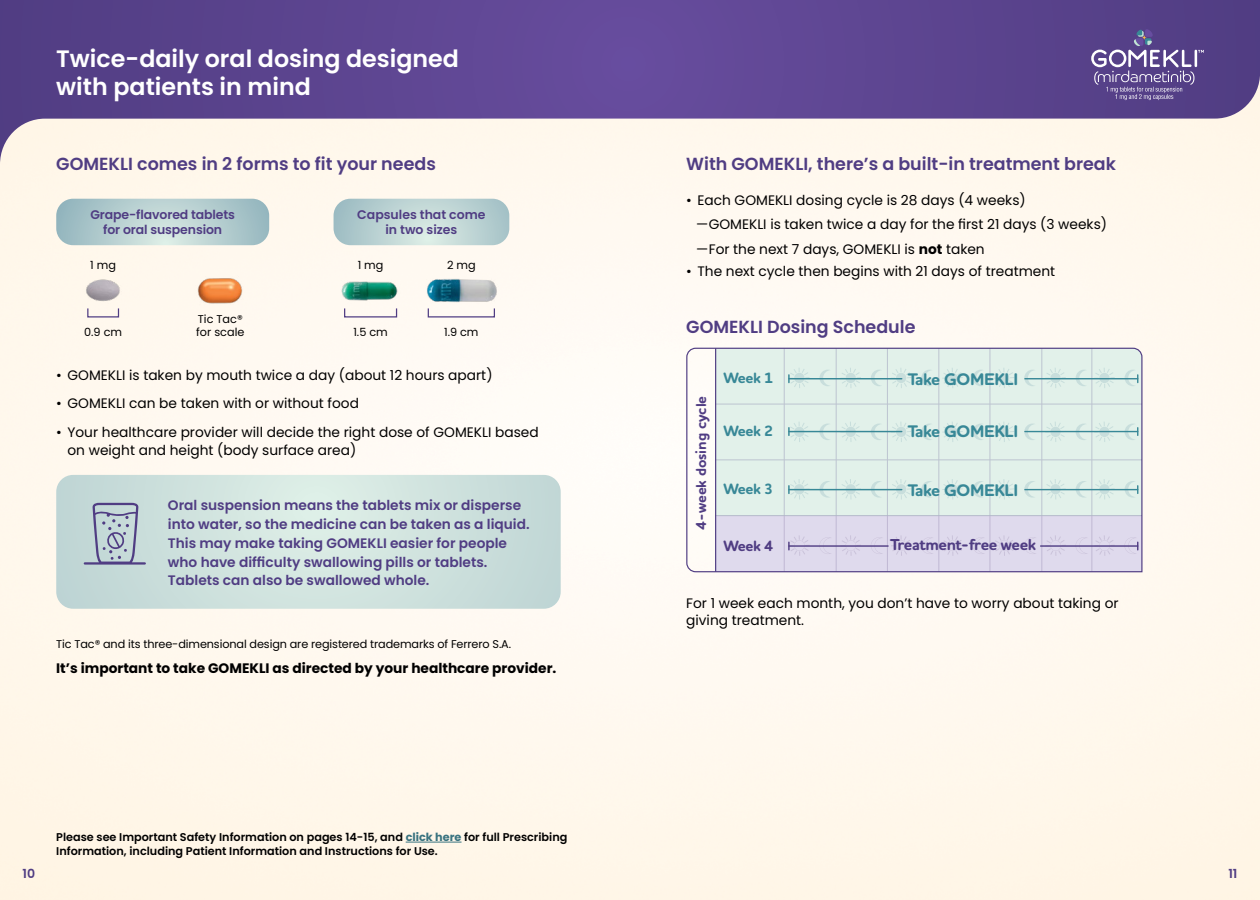
<style>
.page{position:relative;width:1260px;height:900px;background:#fff}
.page>*{position:absolute;margin:0;border:0;box-sizing:border-box;transform-origin:0 0}
.t1{font:600 23.75px/27.5px "Poppins";color:#fff}
.t2{font:600 17.5px "Poppins";color:#503d83}
.t3{font:700 17.12px "Houschka Rounded";letter-spacing:-.02em;color:#388897}
.t4{font:700 16.12px "Houschka Rounded";letter-spacing:-.02em;color:#503d83}
.t5{font:700 15.25px "Houschka Rounded";letter-spacing:-.02em;color:#388897}
.t6{font:700 15.25px "Houschka Rounded";color:#503d83}
.t7{font:700 14.75px "Houschka Rounded";color:#503d83}
.t8{font:13.75px/24.5px "Poppins";color:#000}
.t9{font:600 13.75px/18.8px "Poppins";color:#503d83}
.t10{font:700 13.75px "Poppins";color:#000}
.t11{font:600 12.5px/15px "Poppins";letter-spacing:-.01em;color:#503d83;text-align:center}
.t12{font:600 11.25px/13.8px "Poppins";color:#000}
.t13{font:11.25px/13.8px "Poppins";letter-spacing:-.01em;color:#000}
.s1{font-weight:700}
.s2{font-weight:700;color:#397380}
</style>
<div class="page">
<svg style="left:0;top:0;width:630px;height:165px;background:#8875a8"></svg>
<svg style="left:630px;top:0;width:630px;height:119px;background:#5e4691"></svg>
<svg style="left:1091px;top:29px;width:113px;height:71px;background:#6d5c98"></svg>
<img style="left:63px;top:270px;width:81px;height:41px">
<img style="left:180px;top:270px;width:81px;height:41px">
<img style="left:337px;top:271px;width:69px;height:41px">
<img style="left:417px;top:274px;width:88px;height:32px">
<hr style="left:406px;top:842px;width:56px;height:1px;background:#397380">
<svg style="left:334px;top:199px;width:175px;height:46px;background:#bdd3d3"></svg>
<div style="left:344px;top:308px;width:53px;height:10px;border:1px solid #503d83"></div>
<div style="left:428px;top:308px;width:67px;height:10px;border:1px solid #503d83"></div>
<svg style="left:56px;top:475px;width:505px;height:134px;background:#cee1dd"></svg>
<div style="left:87px;top:308px;width:32px;height:10px;border:1px solid #503d83"></div>
<svg style="left:56px;top:199px;width:213px;height:46px;background:#b5cecf"></svg>
<svg style="left:686px;top:348px;width:457px;height:224px;background:#dee8e8"></svg>
<svg style="left:788px;top:375px;width:2px;height:8px"></svg>
<hr style="left:789px;top:378px;width:113px;height:1px;background:#388897">
<hr style="left:1025px;top:378px;width:113px;height:1px;background:#388897">
<svg style="left:788px;top:428px;width:2px;height:7px"></svg>
<hr style="left:789px;top:431px;width:113px;height:1px;background:#388897">
<hr style="left:1025px;top:431px;width:113px;height:1px;background:#388897">
<svg style="left:788px;top:486px;width:2px;height:7px"></svg>
<hr style="left:789px;top:489px;width:113px;height:1px;background:#388897">
<hr style="left:1025px;top:489px;width:113px;height:1px;background:#388897">
<svg style="left:788px;top:535px;width:350px;height:21px;background:#d9d3e8"></svg>
<hr style="left:789px;top:545px;width:99px;height:2px;background:#503d83">
<svg style="left:84px;top:503px;width:62px;height:62px;background:#adb9c6"></svg>
<h1 class="t1" style="left:56px;top:45px;width:404px">Twice-daily oral dosing designed with patients in mind</h1>
<p class="t2" style="left:56px;top:154px;width:381px">GOMEKLI comes in 2 forms to fit your needs</p>
<p class="t2" style="left:686px;top:154px;width:431px">With GOMEKLI, there’s a built-in treatment break</p>
<p class="t8" style="left:696px;top:188px;width:412px;text-indent:-10px">• Each GOMEKLI dosing cycle is 28 days (4 weeks)<br>—GOMEKLI is taken twice a day for the first 21 days (3 weeks) —For the next 7 days, GOMEKLI is <span class="s1">not</span> taken</p>
<p class="t8" style="left:686px;top:259px;width:370px">• The next cycle then begins with 21 days of treatment</p>
<p class="t11" style="left:90px;top:207px;width:146px">Grape-flavored tablets for oral suspension</p>
<p class="t11" style="left:357px;top:207px;width:130px">Capsules that come in two sizes</p>
<p class="t13" style="left:358px;top:258px;width:27px">1 mg</p>
<p class="t13" style="left:447px;top:258px;width:30px">2 mg</p>
<p class="t13" style="left:90px;top:258px;width:27px">1 mg</p>
<p class="t13" style="left:196px;top:312px;width:50px">Tic Tac® for scale</p>
<p class="t13" style="left:84px;top:326px;width:39px">0.9 cm</p>
<p class="t13" style="left:444px;top:326px;width:36px">1.9 cm</p>
<p class="t13" style="left:353px;top:326px;width:36px">1.5 cm</p>
<p class="t8" style="left:56px;top:363px;width:438px">• GOMEKLI is taken by mouth twice a day (about 12 hours apart)</p>
<p class="t8" style="left:56px;top:391px;width:304px">• GOMEKLI can be taken with or without food</p>
<p class="t8" style="left:67px;top:424px;width:473px;line-height:17.5px;text-indent:-11px">• Your healthcare provider will decide the right dose of GOMEKLI based on weight and height (body surface area)</p>
<p class="t9" style="left:168px;top:496px;width:363px">Oral suspension means the tablets mix or disperse into water, so the medicine can be taken as a liquid.<br>This may make taking GOMEKLI easier for people who have difficulty swallowing pills or tablets.<br>Tablets can also be swallowed whole.</p>
<p class="t13" style="left:56px;top:637px;width:456px">Tic Tac® and its three-dimensional design are registered trademarks of Ferrero S.A.</p>
<p class="t10" style="left:56px;top:661px;width:502px">It’s important to take GOMEKLI as directed by your healthcare provider.</p>
<p class="t12" style="left:56px;top:830px;width:513px">Please see Important Safety Information on pages 14-15, and <span class="s2">click here</span> for full Prescribing<br>Information, including Patient Information and Instructions for Use.</p>
<p class="t2" style="left:686px;top:317px;width:231px">GOMEKLI Dosing Schedule</p>
<p class="t7" style="left:692px;top:530px;width:136px;rotate:-90deg">4-week dosing cycle</p>
<p class="t5" style="left:724px;top:368px;width:51px">Week 1</p>
<p class="t3" style="left:908px;top:368px;width:112px">Take GOMEKLI</p>
<p class="t5" style="left:724px;top:421px;width:51px">Week 2</p>
<p class="t3" style="left:908px;top:421px;width:112px">Take GOMEKLI</p>
<p class="t5" style="left:724px;top:479px;width:51px">Week 3</p>
<p class="t3" style="left:908px;top:479px;width:112px">Take GOMEKLI</p>
<p class="t6" style="left:724px;top:536px;width:51px">Week 4</p>
<p class="t4" style="left:890px;top:534px;width:147px">Treatment-free week</p>
<p class="t8" style="left:686px;top:594px;width:434px;line-height:17.5px">For 1 week each month, you don’t have to worry about taking or giving treatment.</p>
<p class="t11" style="left:22px;top:866px;width:14px">10</p>
<p class="t11" style="left:1228px;top:866px;width:11px">11</p>
</div>
